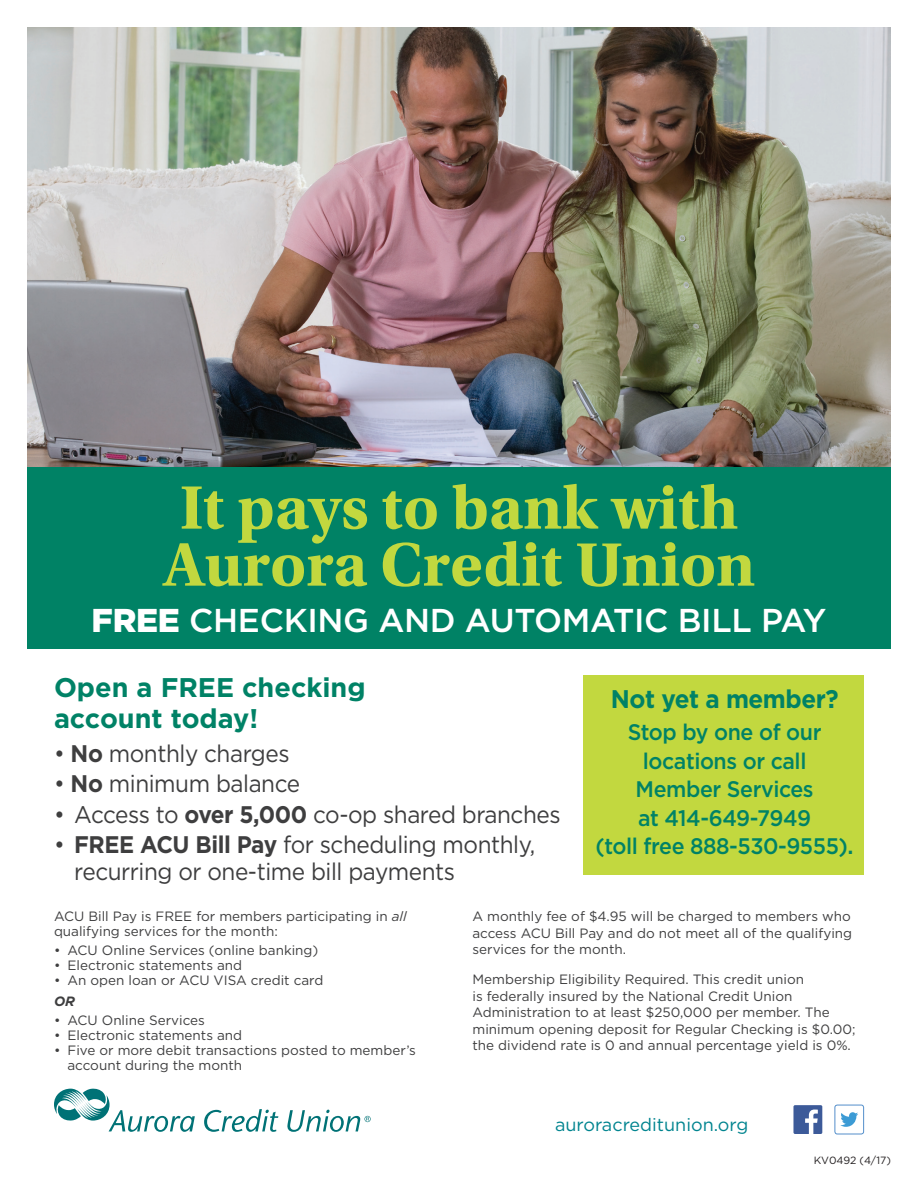
<style>
.page{position:relative;width:918px;height:1188px;background:#fff}
.page>*{position:absolute;margin:0;border:0;box-sizing:border-box;transform-origin:0 0}
.t1{font:700 64.5px/57px "Utopia Std";color:#c2d83f}
.t2{font:500 33px "Gotham";letter-spacing:-.01em;color:#fff}
.t3{font:700 27px/31.5px "Gotham";color:#008266}
.t4{font:700 25.5px "Gotham";letter-spacing:-.02em;color:#008266;scale:.95 1}
.t5{font:24px/27px "Gotham";letter-spacing:-.02em;color:#3e3e3f;scale:.94 1}
.t6{font:500 22.5px/28.5px "Gotham";letter-spacing:-.02em;color:#008266;text-align:center;scale:.95 1}
.t7{font:18px "Gotham";color:#00848f}
.t8{font:13.5px/16.5px "Gotham";color:#3e3e3f}
.t9{font:italic 700 13.5px "Gotham";color:#3e3e3f}
.t10{font:10.5px "Gotham";letter-spacing:-.005em;color:#231f20}
.s1{font-weight:900}
.s2{font-weight:700}
.s3{font-size:24px}
.s4{font-style:italic}
</style>
<div class="page">
<div style="left:583px;top:675px;width:281px;height:200px;background:#c2d83f"></div>
<div style="left:27px;top:459px;width:864px;height:189px;background:#008265"></div>
<img style="left:27px;top:27px;width:864px;height:440px">
<svg style="left:204px;top:1109px;width:74px;height:23px"></svg>
<svg style="left:54px;top:1088px;width:141px;height:44px"></svg>
<svg style="left:287px;top:1110px;width:84px;height:22px"></svg>
<div style="left:793px;top:1105px;width:29px;height:29px;background:#3c5a99;border-radius:2px"></div>
<svg style="left:805px;top:1110px;width:13px;height:24px"></svg>
<svg style="left:840px;top:1112px;width:18px;height:15px"></svg>
<div style="left:835px;top:1105px;width:29px;height:29px;border:1px solid #548fcb;border-radius:2px"></div>
<h1 class="t1" style="left:163px;top:480px;width:594px">It pays to bank with<br>Aurora Credit Union</h1>
<h2 class="t2" style="left:92px;top:600px;width:736px"><span class="s1">FREE</span> CHECKING AND AUTOMATIC BILL PAY</h2>
<h3 class="t3" style="left:54px;top:671px;width:313px">Open a FREE checking account today!</h3>
<h3 class="t5" style="left:54px;top:740px;width:252px">• <span class="s2">No</span> monthly charges</h3>
<h3 class="t5" style="left:54px;top:770px;width:263px">• <span class="s2">No</span> minimum balance</h3>
<h3 class="t5" style="left:54px;top:801px;width:540px">• Access to <span class="s2">over 5,000</span> co-op shared branches</h3>
<h3 class="t5" style="left:74px;top:831px;width:492px;text-indent:-20px">• <span class="s2">FREE ACU Bill Pay</span> for scheduling monthly, recurring or one-time bill payments</h3>
<h3 class="t4" style="left:611px;top:684px;width:241px">Not yet a member?</h3>
<h3 class="t6" style="left:596px;top:718px;width:273px">Stop by one of our locations or call<br>Member Services<br>at 414-649-7949<br>(toll free 888-530-9555)<span class="s3">.</span></h3>
<p class="t8" style="left:54px;top:909px;width:354px;line-height:15px">ACU Bill Pay is FREE for members participating in <span class="s4">all </span>qualifying services for the month:</p>
<p class="t8" style="left:54px;top:942px;width:266px">• ACU Online Services (online banking)</p>
<p class="t8" style="left:54px;top:957px;width:190px">• Electronic statements and</p>
<p class="t8" style="left:54px;top:972px;width:271px">• An open loan or ACU VISA credit card</p>
<p class="t9" style="left:54px;top:993px;width:23px">OR</p>
<p class="t8" style="left:54px;top:1012px;width:152px">• ACU Online Services</p>
<p class="t8" style="left:54px;top:1027px;width:190px">• Electronic statements and</p>
<p class="t8" style="left:68px;top:1042px;width:350px;line-height:15px;text-indent:-14px">• Five or more debit transactions posted to member’s account during the month</p>
<p class="t8" style="left:472px;top:908px;width:381px;text-align:justify">A monthly fee of $4.95 will be charged to members who access ACU Bill Pay and do not meet all of the qualifying services for the month.</p>
<p class="t8" style="left:472px;top:971px;width:385px">Membership Eligibility Required. This credit union<br>is federally insured by the National Credit Union Administration to at least $250,000 per member. The minimum opening deposit for Regular Checking is $0.00; the dividend rate is 0 and annual percentage yield is 0%.</p>
<h3 class="t7" style="left:555px;top:1114px;width:195px">auroracreditunion.org</h3>
<p class="t10" style="left:814px;top:1154px;width:79px">KV0492 (4/17)</p>
</div>
